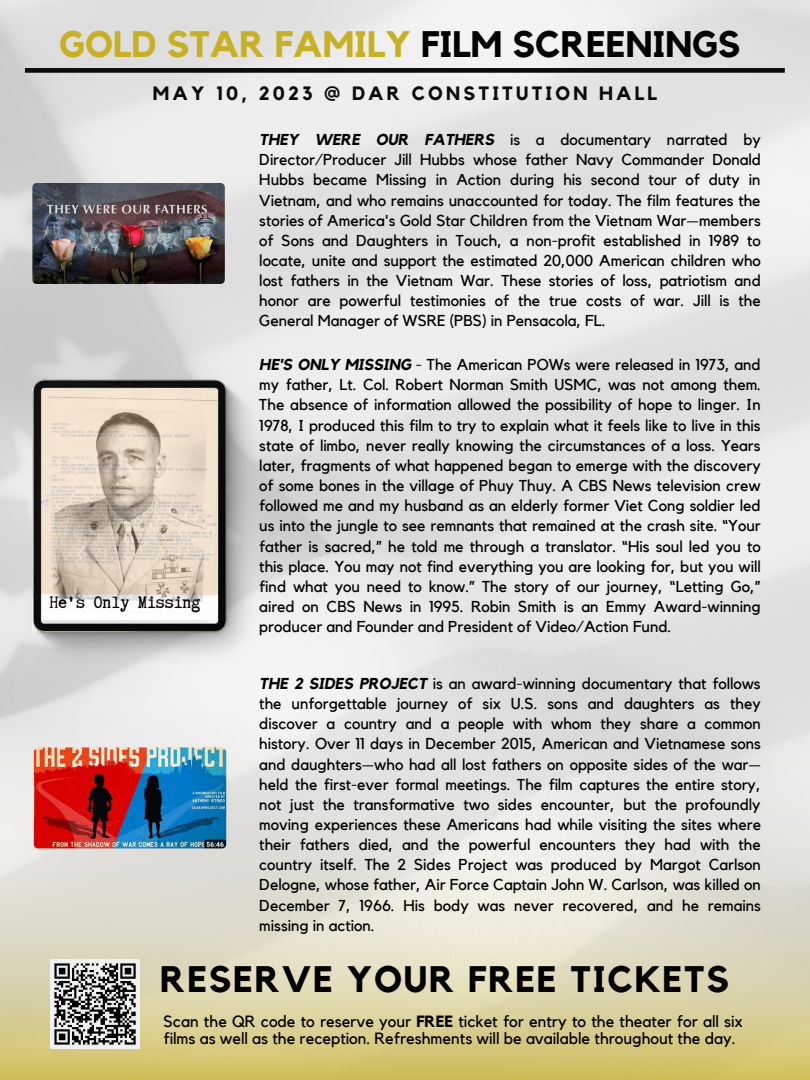
<style>
.page{position:relative;width:810px;height:1080px;background:#fff}
.page>*{position:absolute;margin:0;border:0;box-sizing:border-box;transform-origin:0 0}
.t1{font:700 36.75px "Kollektif";color:#c8b023}
.t2{font:700 36.75px "Kollektif";letter-spacing:.05em;color:#000}
.t3{font:20px "Truetypewriter Polygl OTT";color:#000}
.t4{font:700 19.25px "Kollektif";letter-spacing:.165em;color:#0b0b0b}
.t5{font:16.25px/17.5px "Kollektif";color:#000}
.t6{font:15.75px/20.1px "Kollektif";color:#000;text-align:justify}
.s1{color:#000}
.s2{font-weight:700;font-style:italic}
.s3{font-weight:700}
</style>
<div class="page">
<img style="left:32px;top:183px;width:193px;height:101px;border-radius:4px">
<svg style="left:0;top:648px;width:810px;height:432px;background:#e0ddc8"></svg>
<img style="left:34px;top:747px;width:192px;height:101px;border-radius:4px">
<div style="left:25px;top:68px;width:760px;height:5px;background:#0b0b0b"></div>
<div style="left:50px;top:959px;width:90px;height:90px;background:#f0f1f1"></div>
<svg style="left:54px;top:963px;width:82px;height:82px"></svg>
<img style="left:32px;top:379px;width:227px;height:287px">
<h1 class="t1" style="left:59px;top:28px;width:683px">GOLD STAR FAMILY <span class="s1">FILM SCREENINGS</span></h1>
<p class="t4" style="left:153px;top:85px;width:506px">MAY 10, 2023 @ DAR CONSTITUTION HALL</p>
<p class="t3" style="left:49px;top:592px;width:152px">He's Only Missing</p>
<p class="t6" style="left:259px;top:130px;width:503px"><span class="s2">THEY WERE OUR FATHERS</span> is a documentary narrated by Director/Producer Jill Hubbs whose father Navy Commander Donald Hubbs became Missing in Action during his second tour of duty in Vietnam, and who remains unaccounted for today. The film features the stories of America's Gold Star Children from the Vietnam War—members of Sons and Daughters in Touch, a non-profit established in 1989 to locate, unite and support the estimated 20,000 American children who lost fathers in the Vietnam War. These stories of loss, patriotism and honor are powerful testimonies of the true costs of war. Jill is the General Manager of WSRE (PBS) in Pensacola, FL.</p>
<p class="t6" style="left:259px;top:355px;width:503px"><span class="s2">HE'S ONLY MISSING</span> - The American POWs were released in 1973, and my father, Lt. Col. Robert Norman Smith USMC, was not among them.<br>The absence of information allowed the possibility of hope to linger. In 1978, I produced this film to try to explain what it feels like to live in this state of limbo, never really knowing the circumstances of a loss. Years later, fragments of what happened began to emerge with the discovery of some bones in the village of Phuy Thuy. A CBS News television crew followed me and my husband as an elderly former Viet Cong soldier led us into the jungle to see remnants that remained at the crash site. “Your father is sacred,” he told me through a translator. “His soul led you to this place. You may not find everything you are looking for, but you will find what you need to know.” The story of our journey, “Letting Go,” aired on CBS News in 1995. Robin Smith is an Emmy Award-winning producer and Founder and President of Video/Action Fund.</p>
<p class="t6" style="left:259px;top:674px;width:503px"><span class="s2">THE 2 SIDES PROJECT</span> is an award-winning documentary that follows the unforgettable journey of six U.S. sons and daughters as they discover a country and a people with whom they share a common history. Over 11 days in December 2015, American and Vietnamese sons and daughters—who had all lost fathers on opposite sides of the war— held the first-ever formal meetings. The film captures the entire story, not just the transformative two sides encounter, but the profoundly moving experiences these Americans had while visiting the sites where their fathers died, and the powerful encounters they had with the country itself. The 2 Sides Project was produced by Margot Carlson Delogne, whose father, Air Force Captain John W. Carlson, was killed on December 7, 1966. His body was never recovered, and he remains missing in action.</p>
<h1 class="t2" style="left:160px;top:962px;width:570px">RESERVE YOUR FREE TICKETS</h1>
<p class="t5" style="left:164px;top:1013px;width:581px">Scan the QR code to reserve your <span class="s3">FREE</span> ticket for entry to the theater for all six films as well as the reception. Refreshments will be available throughout the day.</p>
</div>
